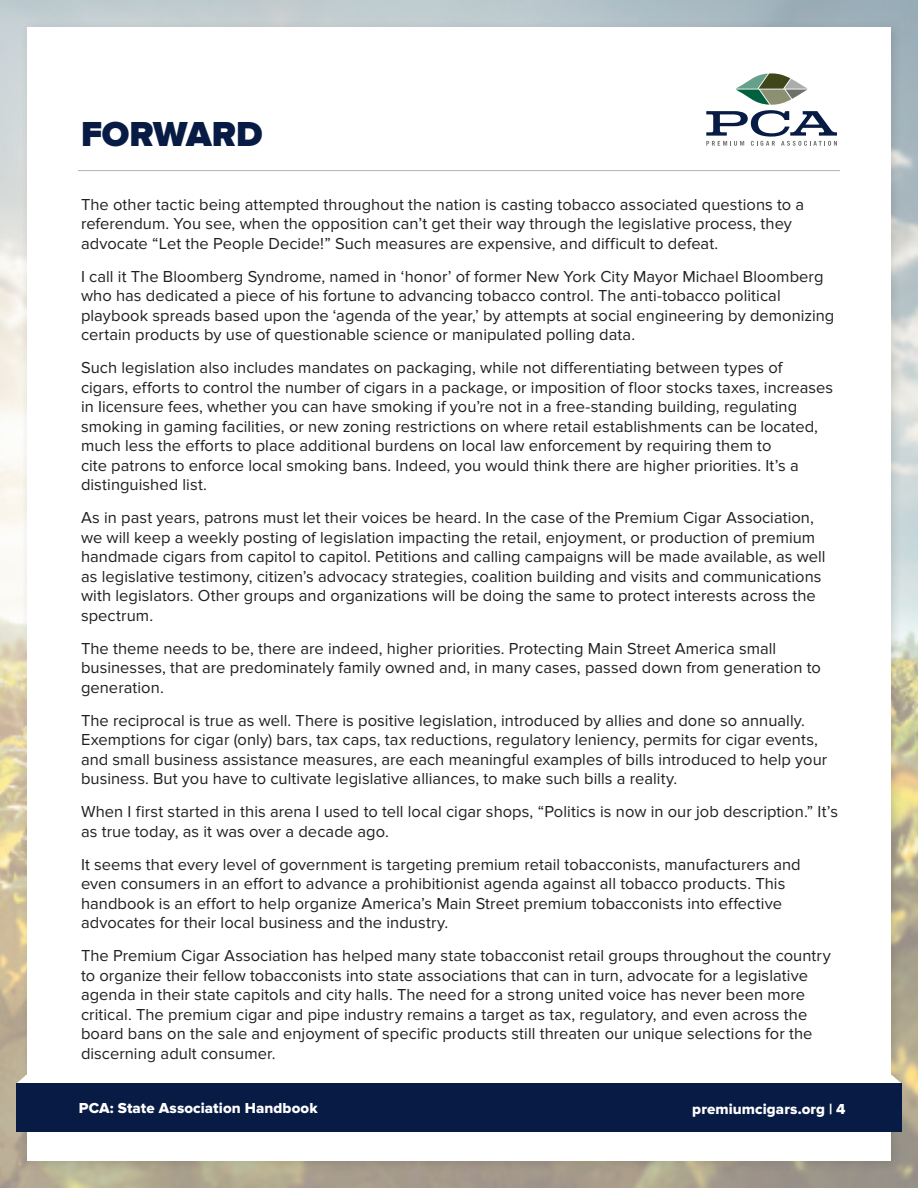
<style>
.page{position:relative;width:918px;height:1188px;background:#fff}
.page>*{position:absolute;margin:0;border:0;box-sizing:border-box;transform-origin:0 0}
.t1{font:900 36px "Proxima Nova";letter-spacing:-.005em;color:#071b44}
.t2{font:16.5px/19.5px "Proxima Nova";letter-spacing:.005em;color:#231f20}
.t3{font:15px "Proxima Nova Extrabld";letter-spacing:.005em;color:#fff}
</style>
<div class="page">
<div style="left:20px;top:20px;width:883px;height:1153px;background:#231f20;opacity:.15"></div>
<div style="left:27px;top:27px;width:864px;height:1134px;background:#fff"></div>
<svg style="left:16px;top:1071px;width:11px;height:12px"></svg>
<svg style="left:891px;top:1071px;width:11px;height:25px"></svg>
<div style="left:16px;top:1083px;width:885px;height:49px;background:#071b44"></div>
<hr style="left:78px;top:170px;width:762px;height:1px;background:#b2b3b7">
<svg style="left:706px;top:73px;width:131px;height:73px"></svg>
<h1 class="t1" style="left:81px;top:113px;width:183px">FORWARD</h1>
<p class="t2" style="left:81px;top:195px;width:725px">The other tactic being attempted throughout the nation is casting tobacco associated questions to a referendum. You see, when the opposition can’t get their way through the legislative process, they advocate “Let the People Decide!” Such measures are expensive, and difficult to defeat.</p>
<p class="t2" style="left:81px;top:267px;width:755px">I call it The Bloomberg Syndrome, named in ‘honor’ of former New York City Mayor Michael Bloomberg who has dedicated a piece of his fortune to advancing tobacco control. The anti-tobacco political playbook spreads based upon the ‘agenda of the year,’ by attempts at social engineering by demonizing certain products by use of questionable science or manipulated polling data.</p>
<p class="t2" style="left:81px;top:358px;width:754px">Such legislation also includes mandates on packaging, while not differentiating between types of cigars, efforts to control the number of cigars in a package, or imposition of floor stocks taxes, increases in Iicensure fees, whether you can have smoking if you’re not in a free-standing building, regulating smoking in gaming facilities, or new zoning restrictions on where retail establishments can be located, much less the efforts to place additional burdens on local law enforcement by requiring them to<br>cite patrons to enforce local smoking bans. Indeed, you would think there are higher priorities. It’s a distinguished list.</p>
<p class="t2" style="left:81px;top:508px;width:746px">As in past years, patrons must let their voices be heard. In the case of the Premium Cigar Association, we will keep a weekly posting of legislation impacting the retail, enjoyment, or production of premium handmade cigars from capitol to capitol. Petitions and calling campaigns will be made available, as well as legislative testimony, citizen’s advocacy strategies, coalition building and visits and communications with legislators. Other groups and organizations will be doing the same to protect interests across the spectrum.</p>
<p class="t2" style="left:81px;top:639px;width:741px">The theme needs to be, there are indeed, higher priorities. Protecting Main Street America small businesses, that are predominately family owned and, in many cases, passed down from generation to generation.</p>
<p class="t2" style="left:81px;top:711px;width:748px">The reciprocal is true as well. There is positive legislation, introduced by allies and done so annually.<br>Exemptions for cigar (only) bars, tax caps, tax reductions, regulatory leniency, permits for cigar events, and small business assistance measures, are each meaningful examples of bills introduced to help your business. But you have to cultivate legislative alliances, to make such bills a reality.</p>
<p class="t2" style="left:81px;top:802px;width:759px">When I first started in this arena I used to tell local cigar shops, “Politics is now in our job description.” It’s as true today, as it was over a decade ago.</p>
<p class="t2" style="left:81px;top:855px;width:721px">It seems that every level of government is targeting premium retail tobacconists, manufacturers and even consumers in an effort to advance a prohibitionist agenda against all tobacco products. This handbook is an effort to help organize America’s Main Street premium tobacconists into effective advocates for their local business and the industry.</p>
<p class="t2" style="left:81px;top:946px;width:751px">The Premium Cigar Association has helped many state tobacconist retail groups throughout the country to organize their fellow tobacconists into state associations that can in turn, advocate for a legislative agenda in their state capitols and city halls. The need for a strong united voice has never been more critical. The premium cigar and pipe industry remains a target as tax, regulatory, and even across the board bans on the sale and enjoyment of specific products still threaten our unique selections for the discerning adult consumer.</p>
<p class="t3" style="left:79px;top:1100px;width:240px">PCA: State Association Handbook</p>
<p class="t3" style="left:692px;top:1100px;width:155px">premiumcigars.org | 4</p>
</div>
